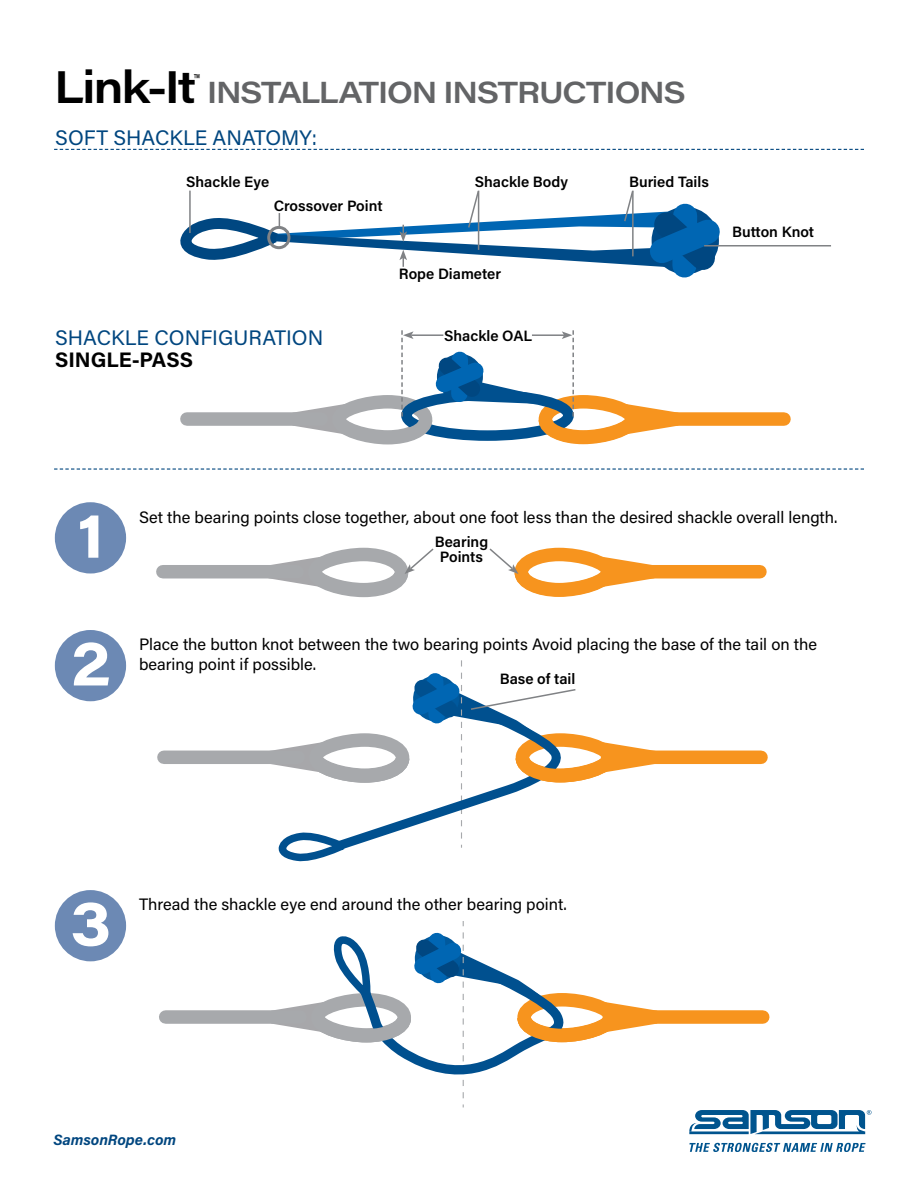
<style>
.page{position:relative;width:918px;height:1188px;background:#fff}
.page>*{position:absolute;margin:0;border:0;box-sizing:border-box;transform-origin:0 0}
.t1{font:700 63px/127.8px "Acumin Pro Wide";color:#fff}
.t2{font:600 45px "Acumin Pro Wide";letter-spacing:-.04em;color:#000}
.t3{font:600 30px "Acumin Pro Wide";letter-spacing:-.035em;color:#636466}
.t4{font:21px "Acumin Pro";color:#00467f}
.t5{font:700 21px "Acumin Pro";color:#000}
.t6{font:500 17.55px "Acumin Pro Cond";color:#000;scale:.75 1}
.t7{font:16.5px/19.8px "Acumin Pro";color:#000}
.t8{font:600 15px/15px "Acumin Pro";color:#000;text-align:center}
.t9{font:italic 700 15px "Acumin Pro";color:#00467f}
</style>
<div class="page">
<svg style="left:54px;top:468px;width:810px;height:2px"></svg>
<svg style="left:54px;top:149px;width:810px;height:1px"></svg>
<hr style="left:704px;top:245px;width:127px;height:2px;background:#808285">
<svg style="left:180px;top:190px;width:544px;height:88px"></svg>
<div style="left:267px;top:226px;width:23px;height:23px;border:3px solid #808285;border-radius:50%"></div>
<div style="left:55px;top:502px;width:71px;height:72px;background:#6c89b4;border-radius:50%"></div>
<div style="left:55px;top:630px;width:71px;height:71px;background:#6c89b4;border-radius:50%"></div>
<div style="left:55px;top:890px;width:71px;height:71px;background:#6c89b4;border-radius:50%"></div>
<div style="left:650px;top:412px;width:134px;height:14px;background:#f7941e"></div>
<div style="left:187px;top:412px;width:134px;height:14px;background:#a7a9ac"></div>
<svg style="left:292px;top:330px;width:386px;height:115px"></svg>
<div style="left:626px;top:565px;width:134px;height:13px;background:#f7941e"></div>
<div style="left:163px;top:565px;width:134px;height:13px;background:#a7a9ac"></div>
<svg style="left:268px;top:547px;width:166px;height:51px"></svg>
<svg style="left:489px;top:547px;width:165px;height:50px"></svg>
<div style="left:627px;top:751px;width:134px;height:13px;background:#f7941e"></div>
<div style="left:164px;top:751px;width:134px;height:13px;background:#a7a9ac"></div>
<svg style="left:269px;top:660px;width:387px;height:202px"></svg>
<div style="left:628px;top:1010px;width:135px;height:14px;background:#f7941e"></div>
<div style="left:166px;top:1010px;width:134px;height:14px;background:#a7a9ac"></div>
<svg style="left:271px;top:921px;width:386px;height:186px"></svg>
<svg style="left:689px;top:1110px;width:182px;height:24px"></svg>
<svg style="left:689px;top:1143px;width:177px;height:9px"></svg>
<h2 class="t2" style="left:54px;top:55px;width:144px">Link-It</h2>
<p class="t6" style="left:194px;top:68px;width:9px">™</p>
<h3 class="t3" style="left:207px;top:71px;width:480px">INSTALLATION INSTRUCTIONS</h3>
<p class="t4" style="left:55px;top:124px;width:263px">SOFT SHACKLE ANATOMY:</p>
<p class="t8" style="left:186px;top:173px;width:84px">Shackle Eye</p>
<p class="t8" style="left:274px;top:198px;width:110px">Crossover Point</p>
<p class="t8" style="left:475px;top:173px;width:95px">Shackle Body</p>
<p class="t8" style="left:629px;top:173px;width:81px">Buried Tails</p>
<p class="t4" style="left:55px;top:323px;width:270px">SHACKLE CONFIGURATION</p>
<p class="t5" style="left:55px;top:345px;width:140px">SINGLE-PASS</p>
<p class="t8" style="left:399px;top:265px;width:104px">Rope Diameter</p>
<p class="t8" style="left:444px;top:327px;width:89px">Shackle OAL</p>
<p class="t8" style="left:732px;top:224px;width:83px">Button Knot</p>
<h1 class="t1" style="left:71px;top:468px;width:41px">1<br>2</h1>
<p class="t7" style="left:139px;top:506px;width:700px">Set the bearing points close together, about one foot less than the desired shackle overall length.</p>
<p class="t8" style="left:435px;top:534px;width:55px">Bearing<br>Points</p>
<p class="t7" style="left:139px;top:634px;width:680px">Place the button knot between the two bearing points Avoid placing the base of the tail on the bearing point if possible.</p>
<p class="t8" style="left:500px;top:671px;width:77px">Base of tail</p>
<h1 class="t1" style="left:70px;top:856px;width:42px">3</h1>
<p class="t7" style="left:139px;top:894px;width:429px">Thread the shackle eye end around the other bearing point.</p>
<p class="t9" style="left:53px;top:1129px;width:124px">SamsonRope.com</p>
</div>
